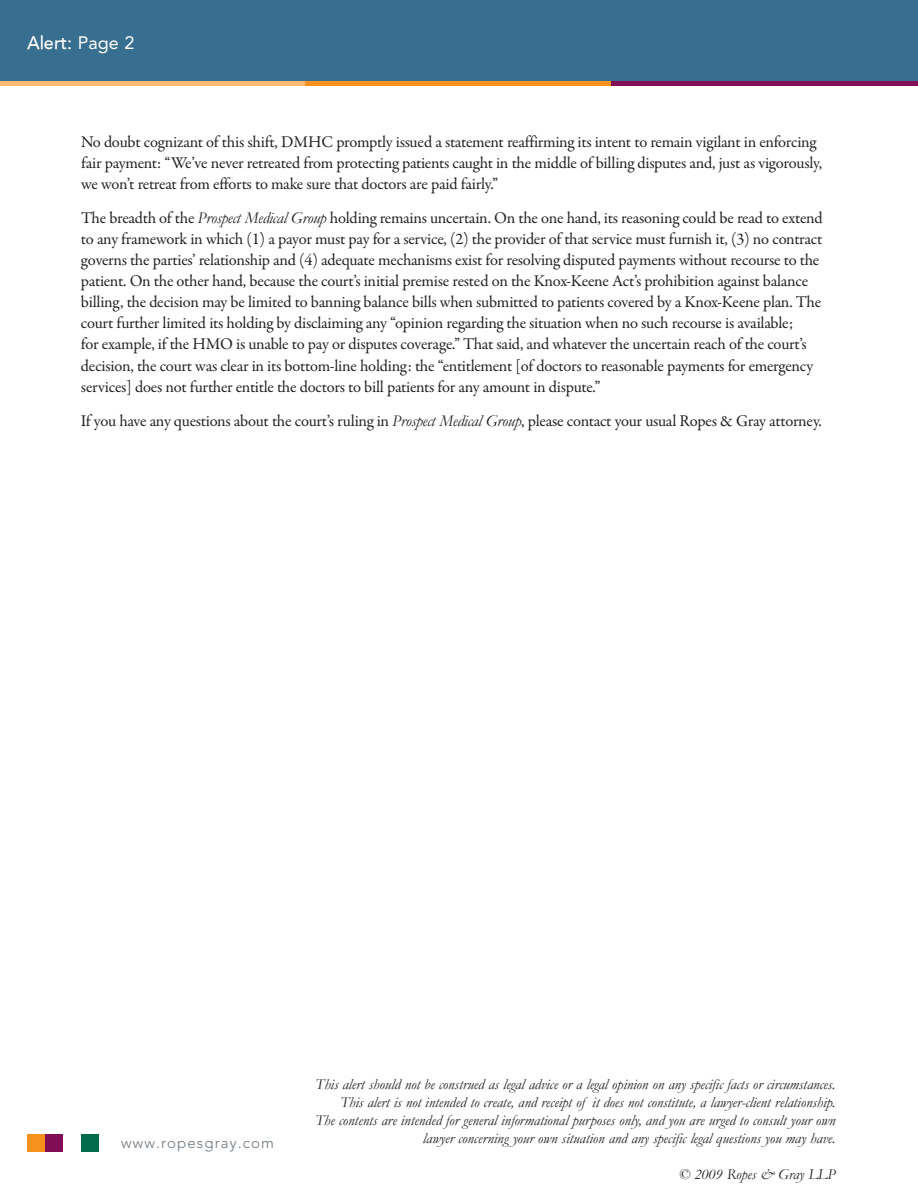
<style>
.page{position:relative;width:918px;height:1188px;background:#fff}
.page>*{position:absolute;margin:0;border:0;box-sizing:border-box;transform-origin:0 0}
.t1{font:500 18px "Avenir";color:#fff}
.t2{font:16.5px/21px "Garamond Premr Pro";letter-spacing:-.02em;color:#231f20}
.t3{font:italic 15px/18px "Garamond";color:#231f20;text-align:right}
.t4{font:300 15px "Avenir";letter-spacing:.075em;color:#6a747b}
.s1{font-weight:400}
.s2{font-family:"Garamond";font-style:italic}
</style>
<div class="page">
<div style="left:27px;top:1134px;width:18px;height:18px;background:#f6911e"></div>
<div style="left:45px;top:1134px;width:18px;height:18px;background:#810e54"></div>
<div style="left:81px;top:1134px;width:18px;height:18px;background:#006c4a"></div>
<div style="left:0;top:0;width:918px;height:81px;background:#386e8f"></div>
<hr style="left:0;top:81px;width:306px;height:4px;background:#fcba74">
<hr style="left:306px;top:81px;width:305px;height:4px;background:#f6911e">
<hr style="left:611px;top:81px;width:307px;height:4px;background:#810e54">
<p class="t1" style="left:27px;top:32px;width:109px">Alert: <span class="s1">Page 2</span></p>
<p class="t2" style="left:81px;top:132px;width:743px">No doubt cognizant of this shift, DMHC promptly issued a statement reaffirming its intent to remain vigilant in enforcing fair payment: “We’ve never retreated from protecting patients caught in the middle of billing disputes and, just as vigorously, we won’t retreat from efforts to make sure that doctors are paid fairly.”</p>
<p class="t2" style="left:81px;top:208px;width:743px">The breadth of the <span class="s2">Prospect Medical Group</span> holding remains uncertain. On the one hand, its reasoning could be read to extend to any framework in which (1) a payor must pay for a service, (2) the provider of that service must furnish it, (3) no contract governs the parties’ relationship and (4) adequate mechanisms exist for resolving disputed payments without recourse to the patient. On the other hand, because the court’s initial premise rested on the Knox-Keene Act’s prohibition against balance billing, the decision may be limited to banning balance bills when submitted to patients covered by a Knox-Keene plan. The court further limited its holding by disclaiming any “opinion regarding the situation when no such recourse is available;<br>for example, if the HMO is unable to pay or disputes coverage.” That said, and whatever the uncertain reach of the court’s decision, the court was clear in its bottom-line holding: the “entitlement [of doctors to reasonable payments for emergency services] does not further entitle the doctors to bill patients for any amount in dispute.”</p>
<p class="t2" style="left:81px;top:411px;width:742px">If you have any questions about the court’s ruling in <span class="s2">Prospect Medical Group</span>, please contact your usual Ropes &amp; Gray attorney.</p>
<p class="t4" style="left:121px;top:1134px;width:155px">www.ropesgray.com</p>
<p class="t3" style="left:315px;top:1075px;width:522px">This alert should not be construed as legal advice or a legal opinion on any specific facts or circumstances.<br>This alert is not intended to create, and receipt of it does not constitute, a lawyer-client relationship.<br>The contents are intended for general informational purposes only, and you are urged to consult your own lawyer concerning your own situation and any specific legal questions you may have.</p>
<p class="t3" style="left:679px;top:1165px;width:158px">© 2009 Ropes &amp; Gray LLP</p>
</div>
